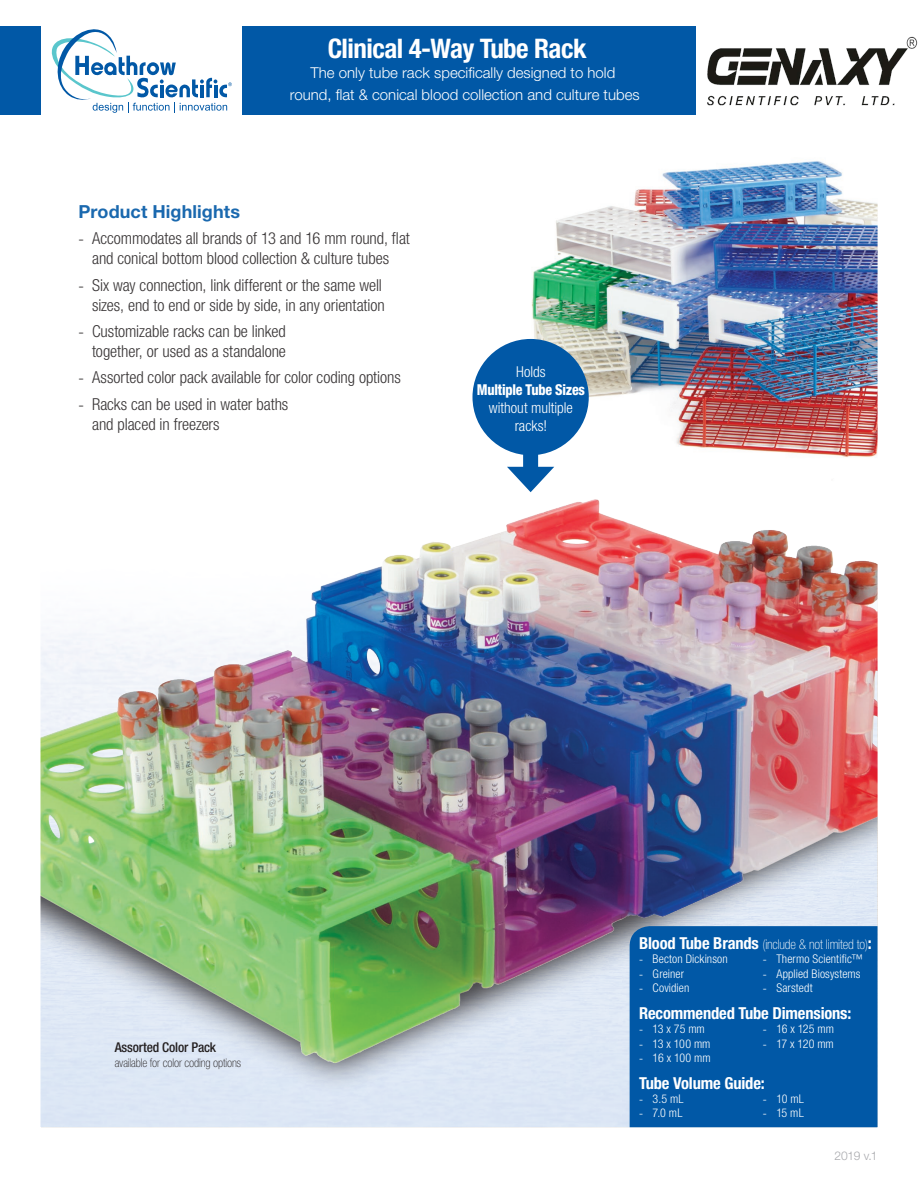
<style>
.page{position:relative;width:918px;height:1188px;background:#fff}
.page>*{position:absolute;margin:0;border:0;box-sizing:border-box;transform-origin:0 0}
.t1{font:700 condensed 27px "Helvetica Neue LT Std";letter-spacing:-.02em;color:#fff}
.t2{font:700 18px "Helvetica Neue LT Std";letter-spacing:.005em;color:#0158a6}
.t3{font:300 condensed 16.5px/19.8px "Helvetica Neue LT Std";letter-spacing:-.005em;color:#231f20;text-align:right}
.t4{font:700 condensed 16.5px "Helvetica Neue LT Std";letter-spacing:-.01em;color:#fff}
.t5{font:300 15px/22.4px "Helvetica Neue LT Std";color:#fff;text-align:center}
.t6{font:300 condensed 15px/18px "Helvetica Neue LT Std";color:#fff;text-align:center}
.t7{font:800 condensed 15px "Helvetica Neue LT Std";letter-spacing:-.015em;color:#fff;scale:.93 1}
.t8{font:100 condensed 13.5px "Helvetica Neue LT Std";letter-spacing:-.01em;color:#fff}
.t9{font:500 condensed 13.5px "Helvetica Neue LT Std";letter-spacing:-.01em;color:#231f20}
.t10{font:300 condensed 12px "Helvetica Neue LT Std";letter-spacing:.01em;color:#fff}
.t11{font:100 condensed 12px "Helvetica Neue LT Std";letter-spacing:-.01em;color:#231f20}
.t12{font:300 12px "Helvetica Neue LT Std";color:#a8a9ad}
.s1{font-family:"Avenir LT Std";font-stretch:normal}
.s2{font-weight:700;font-size:16.5px}
</style>
<div class="page">
<img style="left:0;top:26px;width:878px;height:1102px">
<div style="left:243px;top:26px;width:453px;height:88px;background:#0158a6"></div>
<div style="left:0;top:26px;width:40px;height:88px;background:#0158a6"></div>
<svg style="left:50px;top:28px;width:182px;height:85px"></svg>
<div style="left:630px;top:926px;width:248px;height:201px;background:#0158a6"></div>
<div style="left:472px;top:339px;width:117px;height:116px;background:#0158a6;border-radius:50%"></div>
<div style="left:65px;top:192px;width:365px;height:258px;background:#fff"></div>
<div style="left:523px;top:443px;width:15px;height:34px;background:#0158a6"></div>
<svg style="left:507px;top:467px;width:47px;height:25px"></svg>
<img style="left:699px;top:26px;width:219px;height:85px">
<h1 class="t1" style="left:328px;top:32px;width:260px">Clinical 4-Way Tube Rack</h1>
<p class="t5" style="left:290px;top:61px;width:351px">The only tube rack specifically designed to hold round, flat &amp; conical blood collection and culture tubes</p>
<p class="t2" style="left:79px;top:200px;width:163px">Product Highlights</p>
<p class="t3" style="left:79px;top:229px;width:333px;text-align:center"><span class="s1">-</span> Accommodates all brands of 13 and 16 mm round, flat and conical bottom blood collection &amp; culture tubes</p>
<p class="t3" style="left:79px;top:275px;width:308px"><span class="s1">-</span> Six way connection, link different or the same well sizes, end to end or side by side, in any orientation</p>
<p class="t3" style="left:79px;top:321px;width:209px"><span class="s1">-</span> Customizable racks can be linked together, or used as a standalone</p>
<p class="t3" style="left:79px;top:368px;width:324px"><span class="s1">-</span> Assorted color pack available for color coding options</p>
<p class="t3" style="left:92px;top:394px;width:198px;text-align:left;text-indent:-13px"><span class="s1">-</span> Racks can be used in water baths and placed in freezers</p>
<p class="t6" style="left:516px;top:363px;width:31px">Holds</p>
<p class="t7" style="left:477px;top:381px;width:118px">Multiple Tube Sizes</p>
<p class="t6" style="left:489px;top:399px;width:86px">without multiple racks!</p>
<p class="t9" style="left:115px;top:1039px;width:103px">Assorted Color Pack</p>
<p class="t11" style="left:115px;top:1056px;width:128px">available for color coding options</p>
<p class="t8" style="left:639px;top:937px;width:234px"><span class="s2">Blood Tube Brands</span> (include &amp; not limited to)<span class="s2">:</span></p>
<p class="t10" style="left:639px;top:952px;width:90px"><span class="s1">-</span> Becton Dickinson</p>
<p class="t10" style="left:639px;top:967px;width:46px"><span class="s1">-</span> Greiner</p>
<p class="t10" style="left:639px;top:981px;width:52px"><span class="s1">-</span> Covidien</p>
<p class="t10" style="left:763px;top:952px;width:102px"><span class="s1">-</span> Thermo Scientific™</p>
<p class="t10" style="left:763px;top:967px;width:99px"><span class="s1">-</span> Applied Biosystems</p>
<p class="t10" style="left:763px;top:981px;width:51px"><span class="s1">-</span> Sarstedt</p>
<p class="t4" style="left:639px;top:1003px;width:214px">Recommended Tube Dimensions:</p>
<p class="t10" style="left:639px;top:1022px;width:67px"><span class="s1">-</span> 13 x 75 mm</p>
<p class="t10" style="left:639px;top:1036px;width:73px"><span class="s1">-</span> 13 x 100 mm</p>
<p class="t10" style="left:639px;top:1051px;width:73px"><span class="s1">-</span> 16 x 100 mm</p>
<p class="t10" style="left:763px;top:1022px;width:73px"><span class="s1">-</span> 16 x 125 mm</p>
<p class="t10" style="left:763px;top:1036px;width:73px"><span class="s1">-</span> 17 x 120 mm</p>
<p class="t4" style="left:639px;top:1073px;width:127px">Tube Volume Guide:</p>
<p class="t10" style="left:639px;top:1092px;width:46px"><span class="s1">-</span> 3.5 mL</p>
<p class="t10" style="left:639px;top:1106px;width:45px"><span class="s1">-</span> 7.0 mL</p>
<p class="t10" style="left:763px;top:1092px;width:43px"><span class="s1">-</span> 10 mL</p>
<p class="t10" style="left:763px;top:1106px;width:42px"><span class="s1">-</span> 15 mL</p>
<p class="t12" style="left:835px;top:1148px;width:44px">2019 v.1</p>
</div>
